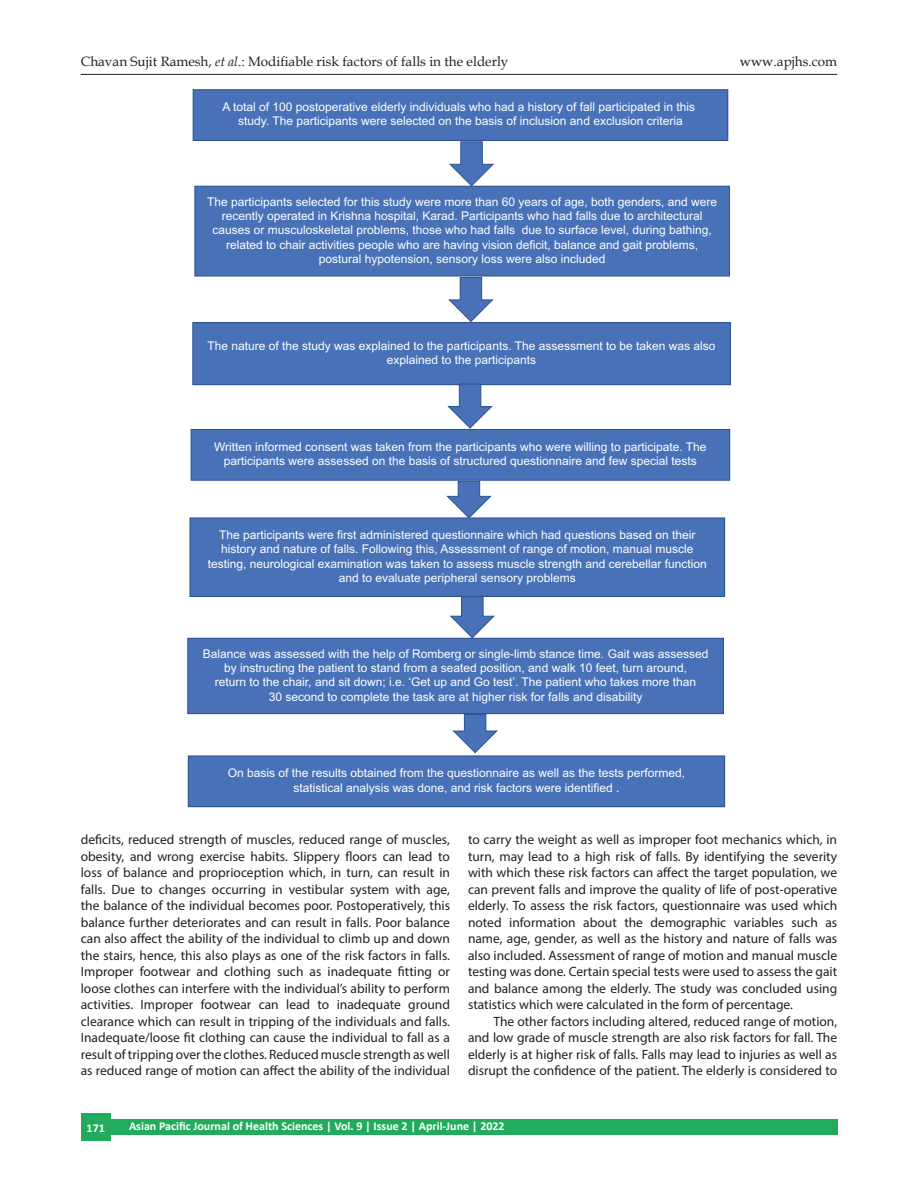
<style>
.page{position:relative;width:918px;height:1188px;background:#fff}
.page>*{position:absolute;margin:0;border:0;box-sizing:border-box;transform-origin:0 0}
.TXFL{font:13.5px/16.5px "Myriad Pro";color:#231f20;text-align:justify}
.TX{font:13.5px/16.5px "Myriad Pro";color:#231f20;text-align:justify}
.t1{font:13.5px "Book Antiqua";color:#231f20}
.t2{font:12px/14.4px "Arial";color:#fff;text-align:center}
.t3{font:700 12px "Calibri";color:#fff}
.s1{font-style:italic}
</style>
<div class="page">
<hr style="left:81px;top:74px;width:756px;height:1px;background:#231f20">
<div style="left:111px;top:1119px;width:726px;height:16px;background:#22ab5d"></div>
<div style="left:81px;top:1113px;width:30px;height:27px;background:#22ab5d"></div>
<div style="left:193px;top:90px;width:535px;height:50px;background:#4871b8"></div>
<div style="left:193px;top:89px;width:535px;height:52px;border:1px solid #2a5390"></div>
<div style="left:195px;top:186px;width:535px;height:90px;background:#4871b8"></div>
<div style="left:194px;top:186px;width:536px;height:90px;border:1px solid #2a5390"></div>
<div style="left:190px;top:518px;width:535px;height:78px;background:#4871b8"></div>
<div style="left:190px;top:518px;width:535px;height:79px;border:1px solid #2a5390"></div>
<div style="left:193px;top:323px;width:537px;height:62px;background:#4871b8"></div>
<div style="left:192px;top:322px;width:539px;height:63px;border:1px solid #2a5390"></div>
<svg style="left:448px;top:277px;width:46px;height:46px"></svg>
<div style="left:188px;top:638px;width:536px;height:76px;background:#4871b8"></div>
<div style="left:187px;top:638px;width:537px;height:76px;border:1px solid #2a5390"></div>
<div style="left:191px;top:429px;width:539px;height:51px;background:#4871b8"></div>
<div style="left:191px;top:429px;width:539px;height:52px;border:1px solid #2a5390"></div>
<div style="left:188px;top:756px;width:537px;height:51px;background:#4871b8"></div>
<div style="left:188px;top:756px;width:537px;height:51px;border:1px solid #2a5390"></div>
<svg style="left:449px;top:141px;width:46px;height:46px"></svg>
<svg style="left:453px;top:714px;width:45px;height:40px"></svg>
<svg style="left:450px;top:596px;width:46px;height:43px"></svg>
<svg style="left:446px;top:481px;width:46px;height:38px"></svg>
<svg style="left:448px;top:383px;width:45px;height:46px"></svg>
<p class="t1" style="left:81px;top:52px;width:429px">Chavan Sujit Ramesh, <span class="s1">et al</span>.: Modifiable risk factors of falls in the elderly</p>
<p class="t1" style="left:740px;top:52px;width:99px">www.apjhs.com</p>
<p class="t2" style="left:222px;top:100px;width:474px">A total of 100 postoperative elderly individuals who had a history of fall participated in this study. The participants were selected on the basis of inclusion and exclusion criteria</p>
<p class="t2" style="left:207px;top:194px;width:512px">The participants selected for this study were more than 60 years of age, both genders, and were recently operated in Krishna hospital, Karad. Participants who had falls due to architectural causes or musculoskeletal problems, those who had falls due to surface level, during bathing, related to chair activities people who are having vision deficit, balance and gait problems, postural hypotension, sensory loss were also included</p>
<p class="t2" style="left:208px;top:338px;width:510px">The nature of the study was explained to the participants. The assessment to be taken was also explained to the participants</p>
<p class="t2" style="left:214px;top:440px;width:494px">Written informed consent was taken from the participants who were willing to participate. The participants were assessed on the basis of structured questionnaire and few special tests</p>
<p class="t2" style="left:208px;top:527px;width:500px">The participants were first administered questionnaire which had questions based on their history and nature of falls. Following this, Assessment of range of motion, manual muscle testing, neurological examination was taken to assess muscle strength and cerebellar function and to evaluate peripheral sensory problems</p>
<p class="t2" style="left:203px;top:646px;width:507px">Balance was assessed with the help of Romberg or single-limb stance time. Gait was assessed by instructing the patient to stand from a seated position, and walk 10 feet, turn around,<br>return to the chair, and sit down; i.e. ‘Get up and Go test’. The patient who takes more than<br>30 second to complete the task are at higher risk for falls and disability</p>
<p class="t2" style="left:228px;top:766px;width:459px">On basis of the results obtained from the questionnaire as well as the tests performed, statistical analysis was done, and risk factors were identified .</p>
<p class="TXFL" style="left:81px;top:831px;width:371px">deficits, reduced strength of muscles, reduced range of muscles, obesity, and wrong exercise habits. Slippery floors can lead to loss of balance and proprioception which, in turn, can result in falls. Due to changes occurring in vestibular system with age, the balance of the individual becomes poor. Postoperatively, this balance further deteriorates and can result in falls. Poor balance can also affect the ability of the individual to climb up and down the stairs, hence, this also plays as one of the risk factors in falls.<br>Improper footwear and clothing such as inadequate fitting or loose clothes can interfere with the individual’s ability to perform activities. Improper footwear can lead to inadequate ground clearance which can result in tripping of the individuals and falls.<br>Inadequate/loose fit clothing can cause the individual to fall as a result of tripping over the clothes. Reduced muscle strength as well as reduced range of motion can affect the ability of the individual</p>
<p class="TXFL" style="left:468px;top:831px;width:371px">to carry the weight as well as improper foot mechanics which, in turn, may lead to a high risk of falls. By identifying the severity with which these risk factors can affect the target population, we can prevent falls and improve the quality of life of post-operative elderly. To assess the risk factors, questionnaire was used which noted information about the demographic variables such as name, age, gender, as well as the history and nature of falls was also included. Assessment of range of motion and manual muscle testing was done. Certain special tests were used to assess the gait and balance among the elderly. The study was concluded using statistics which were calculated in the form of percentage.</p>
<p class="TX" style="left:468px;top:1013px;width:371px;text-indent:26px">The other factors including altered, reduced range of motion, and low grade of muscle strength are also risk factors for fall. The elderly is at higher risk of falls. Falls may lead to injuries as well as disrupt the confidence of the patient. The elderly is considered to</p>
<p class="t3" style="left:87px;top:1120px;width:20px">171</p>
<p class="t3" style="left:129px;top:1118px;width:377px">Asian Pacific Journal of Health Sciences | Vol. 9 | Issue 2 | April-June | 2022</p>
</div>
